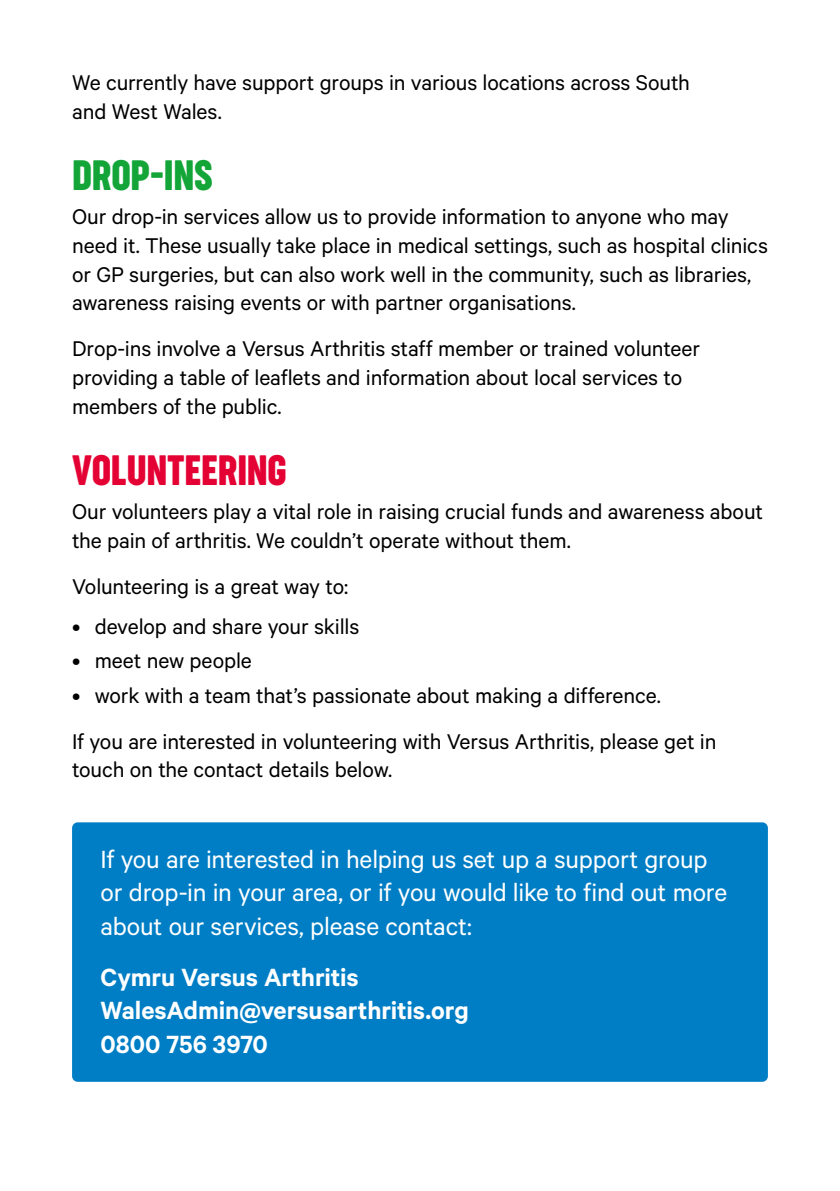
<style>
.page{position:relative;width:840px;height:1191px;background:#fff}
.page>*{position:absolute;margin:0;border:0;box-sizing:border-box;transform-origin:0 0}
.t1{font:40px "Versus Arthritis Display";letter-spacing:-.005em;color:#e40234}
.t2{font:40px "Versus Arthritis Display";letter-spacing:-.005em;color:#13a538}
.t3{font:28px/33.6px "Calibre";letter-spacing:-.005em;color:#fff}
.t4{font:600 28px/33.6px "Calibre";letter-spacing:-.005em;color:#fff}
.t5{font:24px/28.8px "Calibre";letter-spacing:-.005em;color:#000}
</style>
<div class="page">
<div style="left:72px;top:822px;width:695px;height:259px;background:#007ec5;border-radius:6px"></div>
<p class="t5" style="left:72px;top:67px;width:619px">We currently have support groups in various locations across South and West Wales.</p>
<p class="t2" style="left:72px;top:152px;width:143px">DROP-INS</p>
<p class="t5" style="left:72px;top:201px;width:697px">Our drop-in services allow us to provide information to anyone who may need it. These usually take place in medical settings, such as hospital clinics or GP surgeries, but can also work well in the community, such as libraries, awareness raising events or with partner organisations.</p>
<p class="t5" style="left:72px;top:333px;width:629px">Drop-ins involve a Versus Arthritis staff member or trained volunteer providing a table of leaflets and information about local services to members of the public.</p>
<p class="t1" style="left:72px;top:447px;width:216px">VOLUNTEERING</p>
<p class="t5" style="left:72px;top:496px;width:692px">Our volunteers play a vital role in raising crucial funds and awareness about the pain of arthritis. We couldn’t operate without them.</p>
<p class="t5" style="left:72px;top:571px;width:277px">Volunteering is a great way to:</p>
<p class="t5" style="left:72px;top:611px;width:288px">• develop and share your skills</p>
<p class="t5" style="left:72px;top:645px;width:181px">• meet new people</p>
<p class="t5" style="left:72px;top:680px;width:590px">• work with a team that’s passionate about making a difference.</p>
<p class="t5" style="left:72px;top:726px;width:645px">If you are interested in volunteering with Versus Arthritis, please get in touch on the contact details below.</p>
<p class="t3" style="left:100px;top:841px;width:628px">If you are interested in helping us set up a support group or drop-in in your area, or if you would like to find out more about our services, please contact:</p>
<p class="t4" style="left:100px;top:959px;width:370px">Cymru Versus Arthritis<br>WalesAdmin@versusarthritis.org<br>0800 756 3970</p>
</div>
